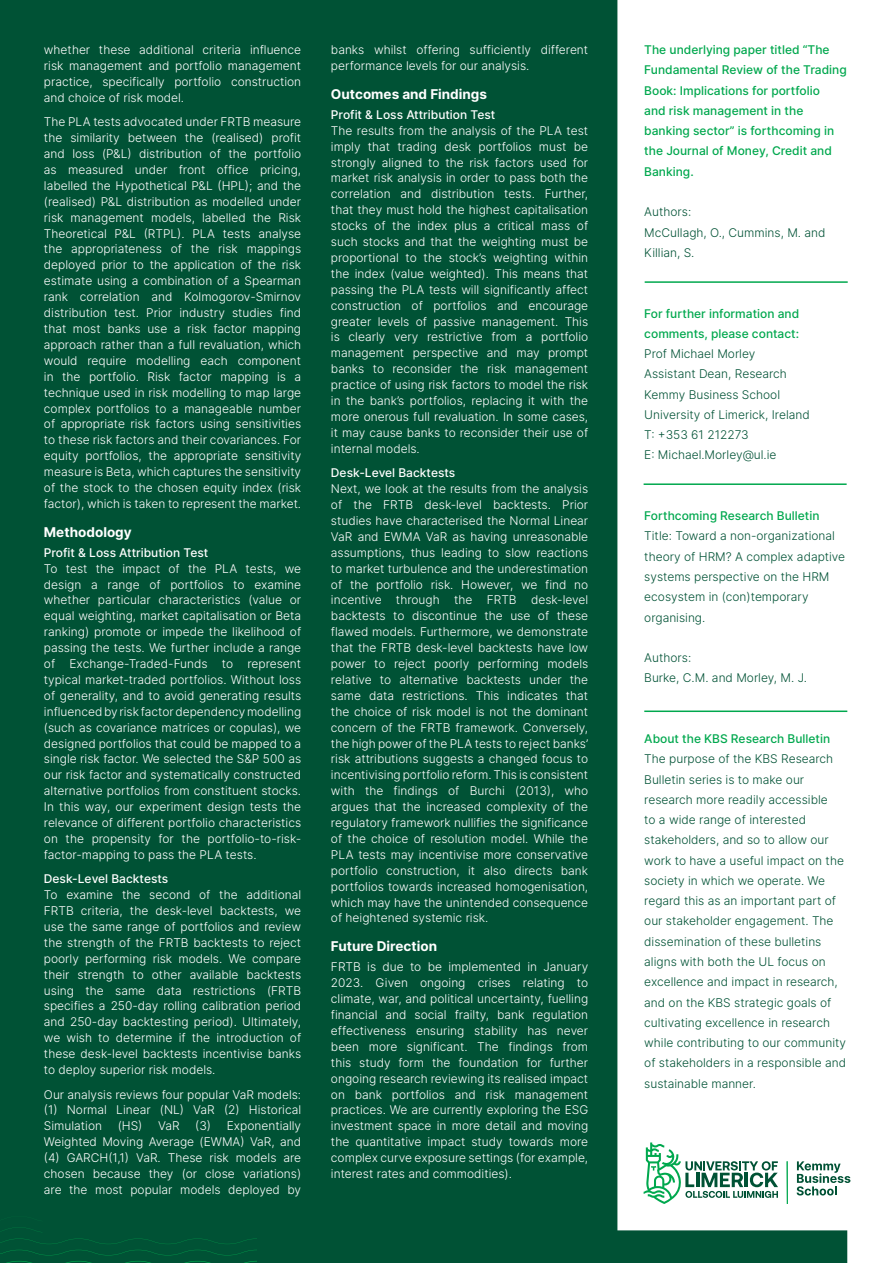
<style>
.page{position:relative;width:893px;height:1263px;background:#005235}
.page>*{position:absolute;margin:0;border:0;box-sizing:border-box;transform-origin:0 0}
.BodyText{font:700 13.5px "Inter";color:#fff}
.BodyText-2{font:12px/15.9px "Inter Light BETA";color:#fff;text-align:justify}
.IntroPara_Purple{font:12px/20.2px "Inter Light BETA";color:#005235}
.IntroPara_Purple-2{font:500 12px/20.2px "Inter";color:#00a84e}
.BodyText-3{font:500 12px "Inter";color:#fff}
</style>
<div class="page">
<div style="left:617px;top:0;width:276px;height:1263px;background:#fff"></div>
<hr style="left:645px;top:281px;width:203px;height:2px;background:#00a84e">
<hr style="left:644px;top:710px;width:203px;height:2px;background:#00a84e">
<hr style="left:644px;top:483px;width:203px;height:2px;background:#00a84e">
<svg style="left:644px;top:1142px;width:134px;height:62px;background:#bad8ca"></svg>
<svg style="left:797px;top:1161px;width:53px;height:34px"></svg>
<hr style="left:787px;top:1161px;width:1px;height:43px;background:#00a84e">
<svg style="left:6px;top:1261px;width:251px;height:2px"></svg>
<svg style="left:0;top:1250px;width:257px;height:5px"></svg>
<svg style="left:0;top:1227px;width:257px;height:17px"></svg>
<p class="BodyText-2" style="left:44px;top:42px;width:259px">whether these additional criteria influence risk management and portfolio management practice, specifically portfolio construction and choice of risk model.</p>
<p class="BodyText-2" style="left:44px;top:114px;width:259px">The PLA tests advocated under FRTB measure the similarity between the (realised) profit and loss (P&amp;L) distribution of the portfolio as measured under front office pricing, labelled the Hypothetical P&amp;L (HPL); and the (realised) P&amp;L distribution as modelled under risk management models, labelled the Risk Theoretical P&amp;L (RTPL). PLA tests analyse the appropriateness of the risk mappings deployed prior to the application of the risk estimate using a combination of a Spearman rank correlation and Kolmogorov-Smirnov distribution test. Prior industry studies find that most banks use a risk factor mapping approach rather than a full revaluation, which would require modelling each component in the portfolio. Risk factor mapping is a technique used in risk modelling to map large complex portfolios to a manageable number of appropriate risk factors using sensitivities to these risk factors and their covariances. For equity portfolios, the appropriate sensitivity measure is Beta, which captures the sensitivity of the stock to the chosen equity index (risk factor), which is taken to represent the market.</p>
<p class="BodyText" style="left:44px;top:522px;width:89px">Methodology</p>
<p class="BodyText-3" style="left:44px;top:544px;width:166px">Profit &amp; Loss Attribution Test</p>
<p class="BodyText-2" style="left:44px;top:560px;width:259px">To test the impact of the PLA tests, we design a range of portfolios to examine whether particular characteristics (value or equal weighting, market capitalisation or Beta ranking) promote or impede the likelihood of passing the tests. We further include a range of Exchange-Traded-Funds to represent typical market-traded portfolios. Without loss of generality, and to avoid generating results influenced by risk factor dependency modelling (such as covariance matrices or copulas), we designed portfolios that could be mapped to a single risk factor. We selected the S&amp;P 500 as our risk factor and systematically constructed alternative portfolios from constituent stocks.<br>In this way, our experiment design tests the relevance of different portfolio characteristics on the propensity for the portfolio-to-risk&shy;factor-mapping to pass the PLA tests.</p>
<p class="BodyText-3" style="left:44px;top:870px;width:126px">Desk-Level Backtests</p>
<p class="BodyText-2" style="left:44px;top:887px;width:259px">To examine the second of the additional FRTB criteria, the desk-level backtests, we use the same range of portfolios and review the strength of the FRTB backtests to reject poorly performing risk models. We compare their strength to other available backtests using the same data restrictions (FRTB specifies a 250-day rolling calibration period and 250-day backtesting period). Ultimately, we wish to determine if the introduction of these desk-level backtests incentivise banks to deploy superior risk models.</p>
<p class="BodyText-2" style="left:44px;top:1086px;width:259px">Our analysis reviews four popular VaR models: (1) Normal Linear (NL) VaR (2) Historical Simulation</p>
<p class="BodyText-2" style="left:44px;top:1118px;width:259px;text-indent:151px">(3) Exponentially Weighted Moving Average (EWMA) VaR, and (4) GARCH(1,1) VaR. These risk models are chosen because they (or close variations) are the most popular models deployed by</p>
<p class="BodyText-2" style="left:118px;top:1118px;width:26px">(HS)</p>
<p class="BodyText-2" style="left:158px;top:1118px;width:23px">VaR</p>
<p class="BodyText-2" style="left:331px;top:42px;width:259px">banks whilst offering sufficiently different performance levels for our analysis.</p>
<p class="BodyText" style="left:331px;top:84px;width:158px">Outcomes and Findings</p>
<p class="BodyText-3" style="left:331px;top:106px;width:166px">Profit &amp; Loss Attribution Test</p>
<p class="BodyText-2" style="left:331px;top:122px;width:259px">The results from the analysis of the PLA test imply that trading desk portfolios must be strongly aligned to the risk factors used for market risk analysis in order to pass both the correlation and distribution tests. Further, that they must hold the highest capitalisation stocks of the index plus a critical mass of such stocks and that the weighting must be proportional to the stock’s weighting within the index (value weighted). This means that passing the PLA tests will significantly affect construction of portfolios and encourage greater levels of passive management. This is clearly very restrictive from a portfolio management perspective and may prompt banks to reconsider the risk management practice of using risk factors to model the risk in the bank’s portfolios, replacing it with the more onerous full revaluation. In some cases, it may cause banks to reconsider their use of internal models.</p>
<p class="BodyText-3" style="left:331px;top:464px;width:126px">Desk-Level Backtests</p>
<p class="BodyText-2" style="left:331px;top:481px;width:259px">Next, we look at the results from the analysis of the FRTB desk-level backtests. Prior studies have characterised the Normal Linear VaR and EWMA VaR as having unreasonable assumptions, thus leading to slow reactions to market turbulence and the underestimation of the portfolio risk. However, we find no incentive through the FRTB desk-level backtests to discontinue the use of these flawed models. Furthermore, we demonstrate that the FRTB desk-level backtests have low power to reject poorly performing models relative to alternative backtests under the same data restrictions. This indicates that the choice of risk model is not the dominant concern of the FRTB framework. Conversely, the high power of the PLA tests to reject banks’ risk attributions suggests a changed focus to incentivising portfolio reform. This is consistent with the findings of Burchi (2013), who argues that the increased complexity of the regulatory framework nullifies the significance of the choice of resolution model. While the PLA tests may incentivise more conservative portfolio construction, it also directs bank portfolios towards increased homogenisation, which may have the unintended consequence of heightened systemic risk.</p>
<p class="BodyText" style="left:331px;top:936px;width:108px">Future Direction</p>
<p class="BodyText-2" style="left:331px;top:959px;width:259px">FRTB is due to be implemented in January 2023. Given ongoing crises relating to climate, war, and political uncertainty, fuelling financial and social frailty, bank regulation effectiveness ensuring stability has never been more significant. The findings from this study form the foundation for further ongoing research reviewing its realised impact on bank portfolios and risk management practices. We are currently exploring the ESG investment space in more detail and moving the quantitative impact study towards more complex curve exposure settings (for example, interest rates and commodities).</p>
<p class="IntroPara_Purple-2" style="left:644px;top:39px;width:204px">The underlying paper titled “The<br>Fundamental Review of the Trading<br>Book: Implications for portfolio<br>and risk management in the banking sector” is forthcoming in the Journal of Money, Credit and<br>Banking.</p>
<p class="IntroPara_Purple" style="left:644px;top:202px;width:48px">Authors:</p>
<p class="IntroPara_Purple" style="left:644px;top:222px;width:183px">McCullagh, O., Cummins, M. and<br>Killian, S.</p>
<p class="IntroPara_Purple-2" style="left:644px;top:303px;width:156px">For further information and</p>
<p class="IntroPara_Purple-2" style="left:644px;top:323px;width:156px">comments, please contact:</p>
<p class="IntroPara_Purple" style="left:644px;top:343px;width:113px">Prof Michael Morley</p>
<p class="IntroPara_Purple" style="left:644px;top:364px;width:144px">Assistant Dean, Research</p>
<p class="IntroPara_Purple" style="left:644px;top:384px;width:137px">Kemmy Business School</p>
<p class="IntroPara_Purple" style="left:644px;top:404px;width:167px">University of Limerick, Ireland</p>
<p class="IntroPara_Purple" style="left:644px;top:424px;width:106px">T: +353 61 212273</p>
<p class="IntroPara_Purple" style="left:644px;top:445px;width:134px">E: Michael.Morley@ul.ie</p>
<p class="IntroPara_Purple-2" style="left:644px;top:505px;width:177px">Forthcoming Research Bulletin</p>
<p class="IntroPara_Purple" style="left:644px;top:526px;width:202px">Title: Toward a non-organizational theory of HRM? A complex adaptive systems perspective on the HRM ecosystem in (con)temporary organising.</p>
<p class="IntroPara_Purple" style="left:644px;top:647px;width:48px">Authors:</p>
<p class="IntroPara_Purple" style="left:644px;top:668px;width:164px">Burke, C.M. and Morley, M. J.</p>
<p class="IntroPara_Purple-2" style="left:644px;top:728px;width:187px">About the KBS Research Bulletin</p>
<p class="IntroPara_Purple" style="left:644px;top:749px;width:203px">The purpose of the KBS Research<br>Bulletin series is to make our research more readily accessible<br>to a wide range of interested stakeholders, and so to allow our work to have a useful impact on the society in which we operate. We regard this as an important part of our stakeholder engagement. The dissemination of these bulletins aligns with both the UL focus on excellence and impact in research, and on the KBS strategic goals of cultivating excellence in research while contributing to our community of stakeholders in a responsible and sustainable manner.</p>
</div>
